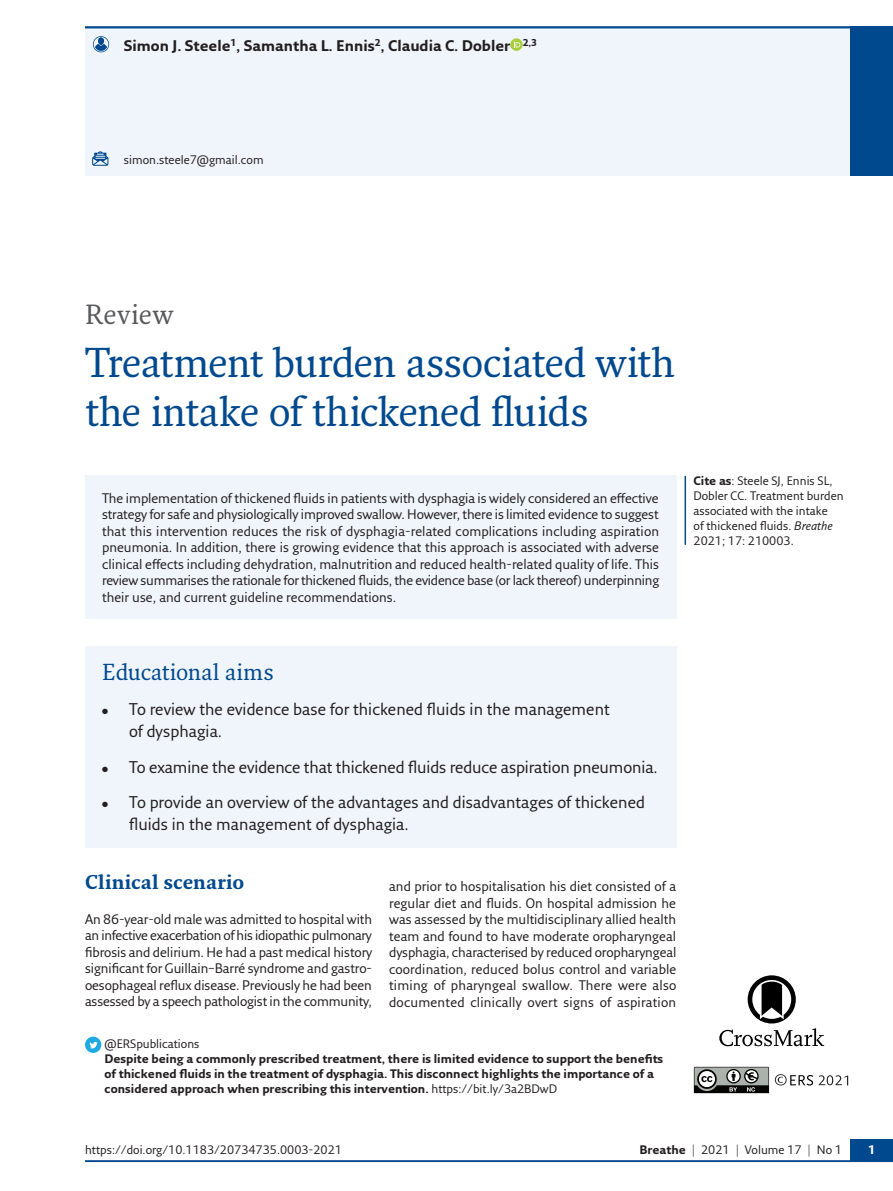
<style>
.page{position:relative;width:893px;height:1191px;background:#fff}
.page>*{position:absolute;margin:0;border:0;box-sizing:border-box;transform-origin:0 0}
.t1{font:40.5px/49.5px "Fresco Std";letter-spacing:-.02em;color:#01498e}
.t2{font:27px "Fresco Pro";letter-spacing:.025em;color:#57585a}
.t3{font:22.5px "Fresco Std";color:#01498e}
.t4{font:700 19.5px "Fresco Std";letter-spacing:.01em;color:#01498e}
.t5{font:16.5px/22.5px "Fresco Sans Pro";color:#231f20}
.t6{font:700 15px "Fresco Sans Pro";color:#231f20}
.t7{font:13.5px/16.5px "Fresco Sans Pro";color:#231f20;text-align:justify}
.t8{font:700 12px/15px "Fresco Sans Pro";color:#231f20}
.t9{font:12px/15px "Fresco Sans Pro";color:#231f20}
.t10{font:700 12px "Fresco Sans Pro";color:#fff}
.s1{font-weight:700}
.s2{font-style:italic}
.s3{font-weight:400}
</style>
<div class="page">
<svg style="left:694px;top:1066px;width:75px;height:27px;background:#767a76"></svg>
<svg style="left:775px;top:1074px;width:38px;height:11px"></svg>
<svg style="left:819px;top:1075px;width:29px;height:10px"></svg>
<hr style="left:85px;top:1160px;width:808px;height:2px;background:#01498e">
<div style="left:850px;top:1138px;width:43px;height:23px;background:#01498e"></div>
<div style="left:85px;top:26px;width:808px;height:149px;background:#eff5fb"></div>
<div style="left:850px;top:26px;width:43px;height:149px;background:#01498e"></div>
<svg style="left:93px;top:36px;width:16px;height:16px"></svg>
<svg style="left:85px;top:1036px;width:16px;height:17px"></svg>
<svg style="left:89px;top:1041px;width:9px;height:7px"></svg>
<hr style="left:85px;top:26px;width:808px;height:2px;background:#01498e">
<svg style="left:92px;top:151px;width:16px;height:15px"></svg>
<svg style="left:719px;top:975px;width:105px;height:71px"></svg>
<div style="left:85px;top:476px;width:591px;height:143px;background:#eff5fb"></div>
<hr style="left:684px;top:476px;width:2px;height:69px;background:#01498e">
<svg style="left:510px;top:38px;width:13px;height:13px"></svg>
<svg style="left:514px;top:41px;width:6px;height:6px"></svg>
<div style="left:85px;top:646px;width:591px;height:201px;background:#eff5fb"></div>
<p class="t6" style="left:124px;top:36px;width:415px">Simon J. Steele<sup>1</sup>, Samantha L. Ennis<sup>2</sup>, Claudia C. Dobler <sup>2,3</sup></p>
<p class="t9" style="left:124px;top:152px;width:141px">simon.steele7@gmail.com</p>
<h2 class="t2" style="left:85px;top:297px;width:90px">Review</h2>
<h1 class="t1" style="left:85px;top:336px;width:591px">Treatment burden associated with the intake of thickened fluids</h1>
<p class="t7" style="left:102px;top:489px;width:559px">The implementation of thickened fluids in patients with dysphagia is widely considered an effective strategy for safe and physiologically improved swallow. However, there is limited evidence to suggest that this intervention reduces the risk of dysphagia-related complications including aspiration pneumonia. In addition, there is growing evidence that this approach is associated with adverse clinical effects including dehydration, malnutrition and reduced health-related quality of life. This review summarises the rationale for thickened fluids, the evidence base (or lack thereof) underpinning their use, and current guideline recommendations.</p>
<p class="t9" style="left:693px;top:473px;width:152px"><span class="s1">Cite as</span>: Steele SJ, Ennis SL,<br>Dobler CC. Treatment burden associated with the intake<br>of thickened fluids. <span class="s2">Breathe<br></span>2021; 17: 210003.</p>
<h3 class="t3" style="left:102px;top:657px;width:173px">Educational aims</h3>
<p class="t5" style="left:129px;top:697px;width:482px;text-indent:-27px">● To review the evidence base for thickened fluids in the management of dysphagia.</p>
<p class="t5" style="left:102px;top:755px;width:557px">● To examine the evidence that thickened fluids reduce aspiration pneumonia.</p>
<p class="t5" style="left:129px;top:790px;width:517px;text-indent:-27px">● To provide an overview of the advantages and disadvantages of thickened fluids in the management of dysphagia.</p>
<h3 class="t4" style="left:85px;top:870px;width:161px">Clinical scenario</h3>
<p class="t7" style="left:85px;top:910px;width:289px">An 86-year-old male was admitted to hospital with an infective exacerbation of his idiopathic pulmonary fibrosis and delirium. He had a past medical history significant for Guillain–Barré syndrome and gastro&shy;oesophageal reflux disease. Previously he had been assessed by a speech pathologist in the community,</p>
<p class="t7" style="left:389px;top:877px;width:289px">and prior to hospitalisation his diet consisted of a regular diet and fluids. On hospital admission he was assessed by the multidisciplinary allied health team and found to have moderate oropharyngeal dysphagia, characterised by reduced oropharyngeal coordination, reduced bolus control and variable timing of pharyngeal swallow. There were also documented clinically overt signs of aspiration</p>
<p class="t9" style="left:105px;top:1036px;width:96px">@ERSpublications</p>
<p class="t8" style="left:105px;top:1051px;width:560px">Despite being a commonly prescribed treatment, there is limited evidence to support the benefits of thickened fluids in the treatment of dysphagia. This disconnect highlights the importance of a considered approach when prescribing this intervention. <span class="s3">https://bit.ly/3a2BDwD</span></p>
<p class="t9" style="left:85px;top:1142px;width:258px">https://doi.org/10.1183/20734735.0003-2021</p>
<p class="t9" style="left:639px;top:1142px;width:204px"><span class="s1">Breathe</span> | 2021 | Volume 17 | No 1</p>
<p class="t10" style="left:868px;top:1142px;width:9px">1</p>
</div>
